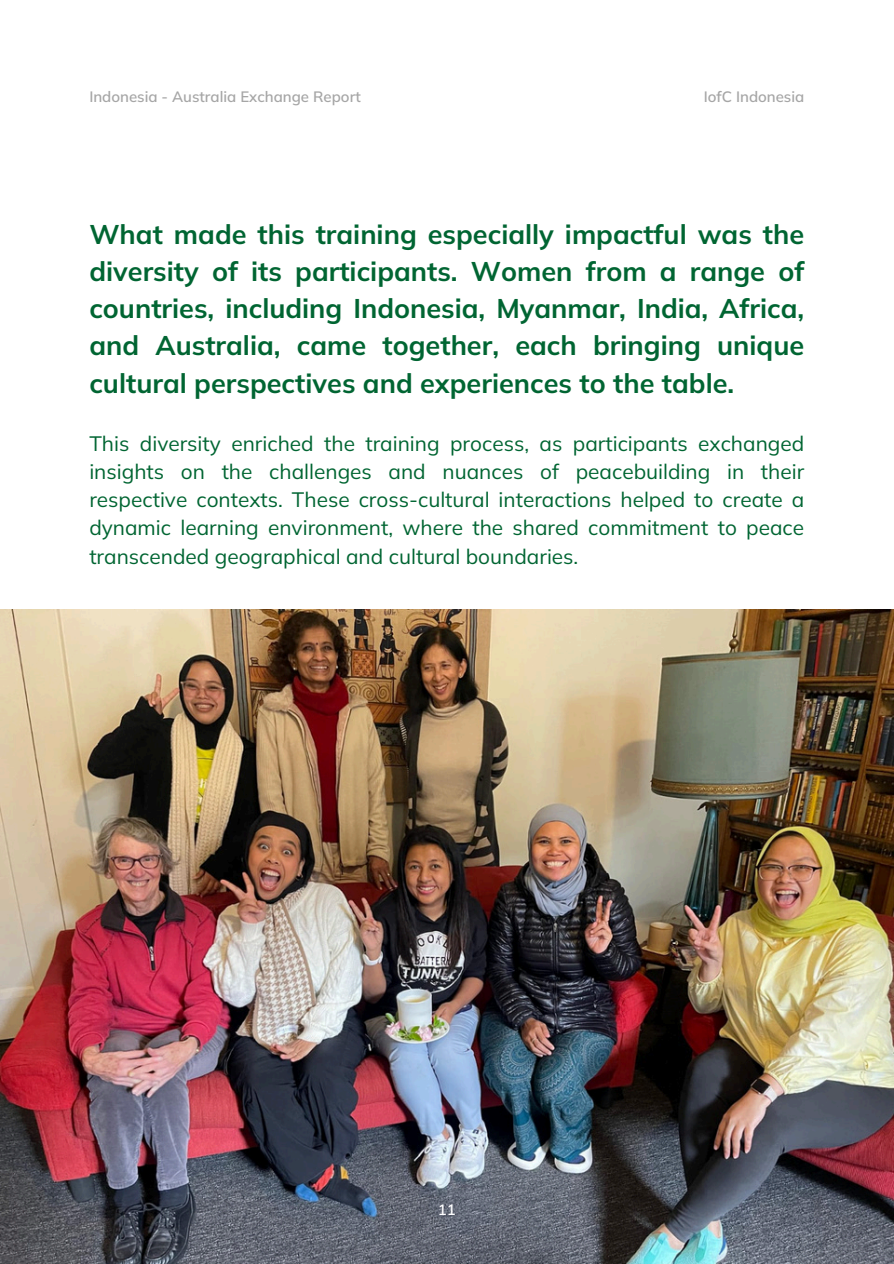
<style>
.page{position:relative;width:894px;height:1264px;background:#fff}
.page>*{position:absolute;margin:0;border:0;box-sizing:border-box;transform-origin:0 0}
.t1{font:700 27px/37.2px "Mulish";color:#006532;text-align:justify}
.t2{font:20.85px/28.2px "Mulish";color:#006532;text-align:justify}
.t3{font:600 15px "Mulish";color:#a6a6a6}
.t4{font:600 15px "Mulish";color:#fff}
</style>
<div class="page">
<img style="left:0;top:609px;width:893px;height:654px">
<p class="t3" style="left:89px;top:87px;width:273px">Indonesia - Australia Exchange Report</p>
<p class="t3" style="left:703px;top:87px;width:102px">IofC Indonesia</p>
<p class="t1" style="left:89px;top:215px;width:716px">What made this training especially impactful was the diversity of its participants. Women from a range of countries, including Indonesia, Myanmar, India, Africa, and Australia, came together, each bringing unique cultural perspectives and experiences to the table.</p>
<h1 class="t2" style="left:89px;top:429px;width:716px">This diversity enriched the training process, as participants exchanged insights on the challenges and nuances of peacebuilding in their respective contexts. These cross-cultural interactions helped to create a dynamic learning environment, where the shared commitment to peace transcended geographical and cultural boundaries.</h1>
<h2 class="t4" style="left:437px;top:1199px;width:19px">11</h2>
</div>
